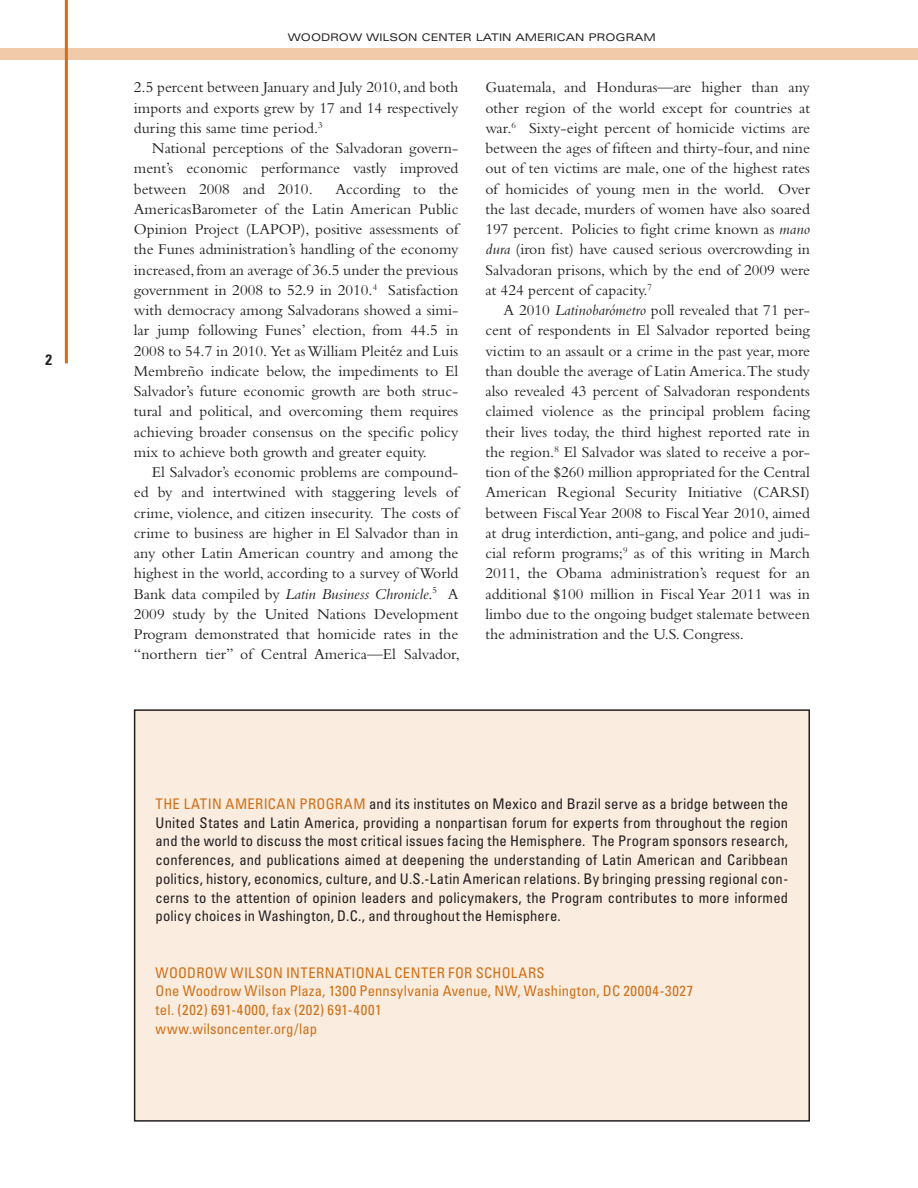
<style>
.page{position:relative;width:918px;height:1188px;background:#fff}
.page>*{position:absolute;margin:0;border:0;box-sizing:border-box;transform-origin:0 0}
.text_English{font:15.75px/20.2px "Bembo";color:#231f20;text-align:justify}
.t1{font:700 condensed 15px "Univers";color:#231f20}
.text_Spanish{font:condensed 14.7px/18.8px "Univers";letter-spacing:.01em;color:#231f20;text-align:justify}
.text_Spanish-2{font:condensed 14.7px "Univers";letter-spacing:.025em;color:#d06f18}
.text_Spanish-3{font:condensed 14.7px "Univers";letter-spacing:.045em;color:#d06f18}
.t2{font:expanded 10.5px "Univers";color:#231f20}
.s1{font-style:italic}
.s2{color:#d06f18}
</style>
<div class="page">
<div style="left:0;top:48px;width:918px;height:12px;background:#f1caa9"></div>
<hr style="left:65px;top:0;width:3px;height:363px;background:#d06f18">
<div style="left:135px;top:710px;width:674px;height:411px;background:#faeddf"></div>
<div style="left:134px;top:709px;width:676px;height:413px;border:2px solid #231f20"></div>
<p class="t1" style="left:46px;top:350px;width:8px">2</p>
<p class="t2" style="left:288px;top:32px;width:370px">WOODROW WILSON CENTER LATIN AMERICAN PROGRAM</p>
<p class="text_English" style="left:134px;top:77px;width:326px">2.5 percent between January and July 2010, and both imports and exports grew by 17 and 14 respectively during this same time period.<sup>3</sup></p>
<p class="text_English" style="left:134px;top:138px;width:326px;text-indent:18px">National perceptions of the Salvadoran govern&shy;ment’s economic performance vastly improved between 2008 and 2010.</p>
<p class="text_English" style="left:134px;top:178px;width:326px;text-indent:202px">According to the AmericasBarometer of the Latin American Public Opinion Project (LAPOP), positive assessments of the Funes administration’s handling of the economy increased, from an average of 36.5 under the previous government in 2008 to 52.9 in 2010.<sup>4</sup> Satisfaction with democracy among Salvadorans showed a simi&shy;lar jump following Funes’ election, from 44.5 in 2008 to 54.7 in 2010. Yet as William Pleitéz and Luis Membreño indicate below, the impediments to El Salvador’s future economic growth are both struc&shy;tural and political, and overcoming them requires achieving broader consensus on the specific policy mix to achieve both growth and greater equity.</p>
<p class="text_English" style="left:134px;top:462px;width:328px;text-indent:18px">El Salvador’s economic problems are compound&shy;ed by and intertwined with staggering levels of crime, violence, and citizen insecurity. The costs of crime to business are higher in El Salvador than in any other Latin American country and among the highest in the world, according to a survey of World Bank data compiled by <span class="s1">Latin Business Chronicle</span>.<sup>5</sup> A 2009 study by the United Nations Development Program demonstrated that homicide rates in the “northern tier” of Central America—El Salvador,</p>
<p class="text_English" style="left:485px;top:77px;width:326px">Guatemala, and Honduras—are higher than any other region of the world except for countries at war.<sup>6</sup> Sixty-eight percent of homicide victims are between the ages of fifteen and thirty-four, and nine out of ten victims are male, one of the highest rates of homicides of young men in the world. Over the last decade, murders of women have also soared 197 percent. Policies to fight crime known as <span class="s1">mano dura</span> (iron fist) have caused serious overcrowding in Salvadoran prisons, which by the end of 2009 were at 424 percent of capacity.<sup>7</sup></p>
<p class="text_English" style="left:485px;top:300px;width:326px;text-indent:18px">A 2010 <span class="s1">Latinobarómetro</span> poll revealed that 71 per&shy;cent of respondents in El Salvador reported being victim to an assault or a crime in the past year, more than double the average of Latin America.The study also revealed 43 percent of Salvadoran respondents claimed violence as the principal problem facing their lives today, the third highest reported rate in the region.<sup>8</sup> El Salvador was slated to receive a por&shy;tion of the $260 million appropriated for the Central American Regional Security Initiative (CARSI) between Fiscal Year 2008 to Fiscal Year 2010, aimed at drug interdiction, anti-gang, and police and judi&shy;cial reform programs;<sup>9</sup> as of this writing in March 2011, the Obama administration’s request for an additional $100 million in Fiscal Year 2011 was in limbo due to the ongoing budget stalemate between the administration and the U.S. Congress.</p>
<p class="text_Spanish" style="left:156px;top:794px;width:634px"><span class="s2">The Latin American Program</span> and its institutes on Mexico and Brazil serve as a bridge between the United States and Latin America, providing a nonpartisan forum for experts from throughout the region and the world to discuss the most critical issues facing the Hemisphere. The Program sponsors research, conferences, and publications aimed at deepening the understanding of Latin American and Caribbean politics, history, economics, culture, and U.S.-Latin American relations. By bringing pressing regional con&shy;cerns to the attention of opinion leaders and policymakers, the Program contributes to more informed policy choices in Washington, D.C., and throughout the Hemisphere.</p>
<p class="text_Spanish-2" style="left:156px;top:963px;width:389px">Woodrow Wilson I nternational Center for Scholars</p>
<p class="text_Spanish-2" style="left:156px;top:982px;width:539px">O ne Woodrow Wilson Plaza, 1300 Pennsylvania Avenue, NW, Washington, DC 20004-3027</p>
<p class="text_Spanish-3" style="left:156px;top:1001px;width:227px">tel. (202) 691-4000, fax (202) 691-4001</p>
<p class="text_Spanish-2" style="left:156px;top:1019px;width:163px">www.wilsoncenter.org/lap</p>
</div>
